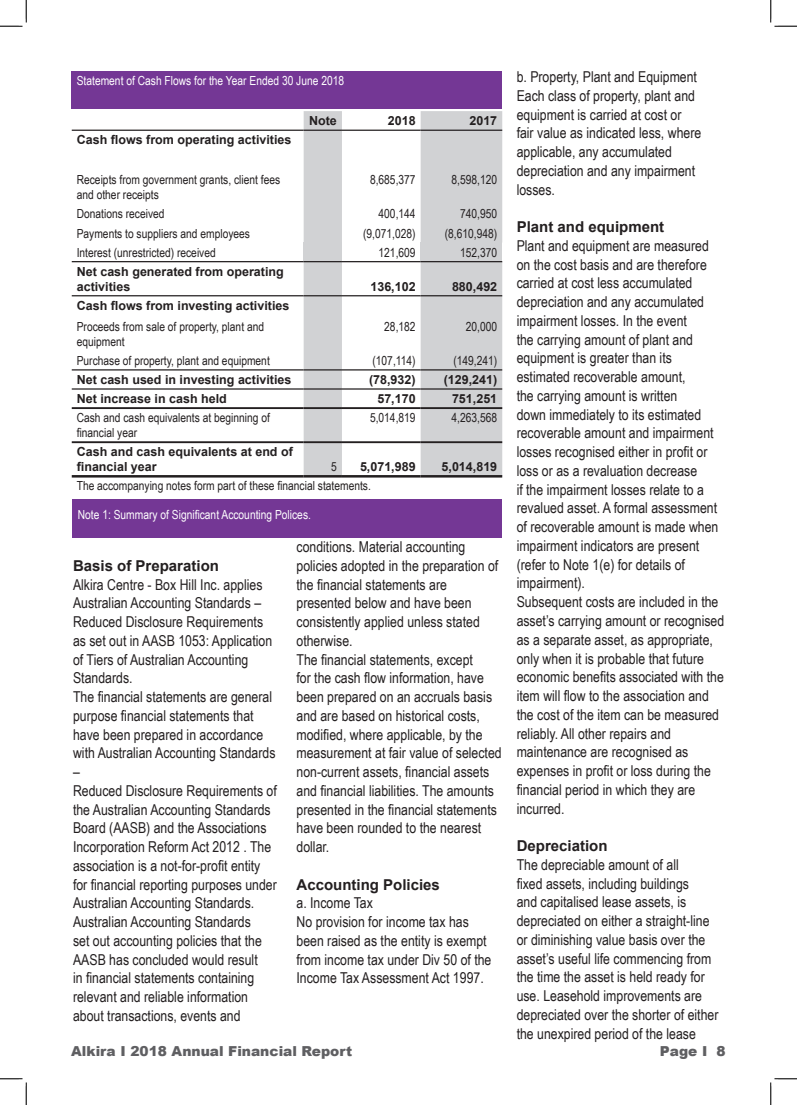
<style>
.page{position:relative;width:797px;height:1105px;background:#fff}
.page>*{position:absolute;margin:0;border:0;box-sizing:border-box;transform-origin:0 0}
.t1{font:15px/18.8px "Arial Narrow";color:#231f20}
.t2{font:700 15px "Arial";color:#231f20}
.t3{font:900 13.75px "Arial";color:#5f5f62}
.t4{font:12.5px/15px "Arial Narrow";color:#231f20}
.t5{font:700 12.5px/15px "Arial";color:#231f20}
.t6{font:12.5px "Arial Narrow";color:#fff}
</style>
<div class="page">
<div style="left:304px;top:111px;width:38px;height:364px;background:#d1d2d4"></div>
<div style="left:420px;top:111px;width:82px;height:364px;background:#d1d2d4"></div>
<div style="left:304px;top:243px;width:38px;height:19px;background:#d1d2d4"></div>
<div style="left:420px;top:243px;width:82px;height:19px;background:#d1d2d4"></div>
<hr style="left:72px;top:130px;width:232px;height:1px;background:#231f20">
<hr style="left:304px;top:130px;width:38px;height:1px;background:#231f20">
<hr style="left:342px;top:130px;width:78px;height:1px;background:#231f20">
<hr style="left:420px;top:130px;width:82px;height:1px;background:#231f20">
<hr style="left:72px;top:407px;width:232px;height:2px;background:#231f20">
<hr style="left:304px;top:407px;width:38px;height:2px;background:#231f20">
<hr style="left:342px;top:407px;width:78px;height:2px;background:#231f20">
<hr style="left:420px;top:407px;width:82px;height:2px;background:#231f20">
<hr style="left:72px;top:441px;width:232px;height:2px;background:#231f20">
<hr style="left:304px;top:441px;width:38px;height:2px;background:#231f20">
<hr style="left:342px;top:441px;width:78px;height:2px;background:#231f20">
<hr style="left:420px;top:441px;width:82px;height:2px;background:#231f20">
<hr style="left:72px;top:475px;width:232px;height:3px;background:#231f20">
<hr style="left:304px;top:475px;width:38px;height:3px;background:#231f20">
<hr style="left:342px;top:475px;width:78px;height:3px;background:#231f20">
<hr style="left:420px;top:475px;width:82px;height:3px;background:#231f20">
<hr style="left:72px;top:261px;width:232px;height:1px;background:#231f20">
<hr style="left:304px;top:261px;width:38px;height:1px;background:#231f20">
<hr style="left:342px;top:261px;width:78px;height:1px;background:#231f20">
<hr style="left:420px;top:261px;width:82px;height:1px;background:#231f20">
<hr style="left:72px;top:295px;width:232px;height:1px;background:#231f20">
<hr style="left:304px;top:295px;width:38px;height:1px;background:#231f20">
<hr style="left:342px;top:295px;width:78px;height:1px;background:#231f20">
<hr style="left:420px;top:295px;width:82px;height:1px;background:#231f20">
<hr style="left:72px;top:369px;width:232px;height:1px;background:#231f20">
<hr style="left:304px;top:369px;width:38px;height:1px;background:#231f20">
<hr style="left:342px;top:369px;width:78px;height:1px;background:#231f20">
<hr style="left:420px;top:369px;width:82px;height:1px;background:#231f20">
<hr style="left:72px;top:388px;width:232px;height:2px;background:#231f20">
<hr style="left:304px;top:388px;width:38px;height:2px;background:#231f20">
<hr style="left:342px;top:388px;width:78px;height:2px;background:#231f20">
<hr style="left:420px;top:388px;width:82px;height:2px;background:#231f20">
<div style="left:71px;top:71px;width:431px;height:37px;background:#743795"></div>
<div style="left:72px;top:499px;width:430px;height:38px;background:#743795"></div>
<svg style="left:0;top:0;width:27px;height:27px"></svg>
<svg style="left:0;top:1078px;width:27px;height:27px"></svg>
<svg style="left:770px;top:0;width:27px;height:27px"></svg>
<svg style="left:770px;top:1078px;width:27px;height:27px"></svg>
<p class="t6" style="left:77px;top:71px;width:269px">Statement of Cash Flows for the Year Ended 30 June 2018</p>
<p class="t5" style="left:309px;top:113px;width:29px">Note</p>
<p class="t5" style="left:388px;top:113px;width:29px">2018</p>
<p class="t5" style="left:469px;top:113px;width:29px">2017</p>
<p class="t5" style="left:77px;top:133px;width:216px">Cash flows from operating activities</p>
<p class="t4" style="left:77px;top:172px;width:205px">Receipts from government grants, client fees and other receipts</p>
<p class="t4" style="left:370px;top:172px;width:47px">8,685,377</p>
<p class="t4" style="left:451px;top:172px;width:47px">8,598,120</p>
<p class="t4" style="left:77px;top:206px;width:89px">Donations received</p>
<p class="t4" style="left:378px;top:206px;width:39px">400,144</p>
<p class="t4" style="left:460px;top:206px;width:39px">740,950</p>
<p class="t4" style="left:77px;top:225px;width:175px">Payments to suppliers and employees</p>
<p class="t4" style="left:363px;top:225px;width:54px">(9,071,028)</p>
<p class="t4" style="left:445px;top:225px;width:54px">(8,610,948)</p>
<p class="t4" style="left:77px;top:244px;width:141px">Interest (unrestricted) received</p>
<p class="t4" style="left:378px;top:244px;width:39px">121,609</p>
<p class="t4" style="left:460px;top:244px;width:39px">152,370</p>
<p class="t5" style="left:77px;top:264px;width:208px">Net cash generated from operating activities</p>
<p class="t5" style="left:370px;top:279px;width:47px">136,102</p>
<p class="t5" style="left:452px;top:279px;width:47px">880,492</p>
<p class="t5" style="left:77px;top:298px;width:214px">Cash flows from investing activities</p>
<p class="t4" style="left:77px;top:318px;width:189px">Proceeds from sale of property, plant and equipment</p>
<p class="t4" style="left:384px;top:318px;width:33px">28,182</p>
<p class="t4" style="left:466px;top:318px;width:33px">20,000</p>
<p class="t4" style="left:77px;top:352px;width:194px">Purchase of property, plant and equipment</p>
<p class="t4" style="left:372px;top:352px;width:45px">(107,114)</p>
<p class="t4" style="left:453px;top:352px;width:45px">(149,241)</p>
<p class="t5" style="left:77px;top:372px;width:216px">Net cash used in investing activities</p>
<p class="t5" style="left:369px;top:372px;width:48px">(78,932)</p>
<p class="t5" style="left:443px;top:372px;width:55px">(129,241)</p>
<p class="t5" style="left:77px;top:391px;width:152px">Net increase in cash held</p>
<p class="t5" style="left:377px;top:391px;width:40px">57,170</p>
<p class="t5" style="left:452px;top:391px;width:47px">751,251</p>
<p class="t4" style="left:77px;top:410px;width:195px">Cash and cash equivalents at beginning of financial year</p>
<p class="t4" style="left:370px;top:410px;width:47px">5,014,819</p>
<p class="t4" style="left:451px;top:410px;width:47px">4,263,568</p>
<p class="t5" style="left:77px;top:445px;width:218px">Cash and cash equivalents at end of financial year</p>
<p class="t4" style="left:331px;top:459px;width:7px">5</p>
<p class="t5" style="left:360px;top:460px;width:57px">5,071,989</p>
<p class="t5" style="left:441px;top:460px;width:57px">5,014,819</p>
<p class="t4" style="left:77px;top:478px;width:295px">The accompanying notes form part of these fi nancial statements.</p>
<p class="t6" style="left:78px;top:505px;width:235px">Note 1: Summary of Significant Accounting Polices.</p>
<p class="t2" style="left:73px;top:555px;width:147px">Basis of Preparation</p>
<p class="t1" style="left:73px;top:574px;width:205px">Alkira Centre - Box Hill Inc. applies Australian Accounting Standards – Reduced Disclosure Requirements as set out in AASB 1053: Application of Tiers of Australian Accounting Standards.<br>The financial statements are general purpose fi nancial statements that have been prepared in accordance with Australian Accounting Standards –<br>Reduced Disclosure Requirements of the Australian Accounting Standards Board (AASB) and the Associations Incorporation Reform Act 2012 . The association is a not-for-profit entity for financial reporting purposes under Australian Accounting Standards.<br>Australian Accounting Standards<br>set out accounting policies that the AASB has concluded would result<br>in financial statements containing relevant and reliable information about transactions, events and</p>
<p class="t1" style="left:296px;top:537px;width:207px">conditions. Material accounting policies adopted in the preparation of the financial statements are presented below and have been consistently applied unless stated otherwise.<br>The fi nancial statements, except<br>for the cash flow information, have been prepared on an accruals basis and are based on historical costs, modified, where applicable, by the measurement at fair value of selected non-current assets, fi nancial assets and financial liabilities. The amounts presented in the fi nancial statements have been rounded to the nearest dollar.</p>
<p class="t2" style="left:296px;top:874px;width:145px">Accounting Policies</p>
<p class="t1" style="left:296px;top:893px;width:196px">a. Income Tax<br>No provision for income tax has been raised as the entity is exempt from income tax under Div 50 of the<br>Income Tax Assessment Act 1997.</p>
<p class="t1" style="left:516px;top:67px;width:186px">b. Property, Plant and Equipment<br>Each class of property, plant and equipment is carried at cost or fair value as indicated less, where applicable, any accumulated depreciation and any impairment losses.</p>
<p class="t2" style="left:516px;top:216px;width:149px">Plant and equipment</p>
<p class="t1" style="left:516px;top:236px;width:209px">Plant and equipment are measured on the cost basis and are therefore carried at cost less accumulated depreciation and any accumulated impairment losses. In the event<br>the carrying amount of plant and equipment is greater than its estimated recoverable amount,<br>the carrying amount is written<br>down immediately to its estimated recoverable amount and impairment losses recognised either in profit or loss or as a revaluation decrease<br>if the impairment losses relate to a revalued asset. A formal assessment of recoverable amount is made when impairment indicators are present (refer to Note 1(e) for details of impairment).<br>Subsequent costs are included in the asset’s carrying amount or recognised as a separate asset, as appropriate, only when it is probable that future economic benefits associated with the item will flow to the association and the cost of the item can be measured reliably. All other repairs and maintenance are recognised as expenses in profit or loss during the financial period in which they are incurred.</p>
<p class="t2" style="left:516px;top:835px;width:92px">Depreciation</p>
<p class="t1" style="left:516px;top:854px;width:203px">The depreciable amount of all<br>fixed assets, including buildings<br>and capitalised lease assets, is depreciated on either a straight-line or diminishing value basis over the asset’s useful life commencing from the time the asset is held ready for use. Leasehold improvements are depreciated over the shorter of either the unexpired period of the lease</p>
<p class="t3" style="left:71px;top:1041px;width:282px">Alkira I 2018 Annual Financial Report</p>
<p class="t3" style="left:660px;top:1041px;width:67px">Page I 8</p>
</div>
